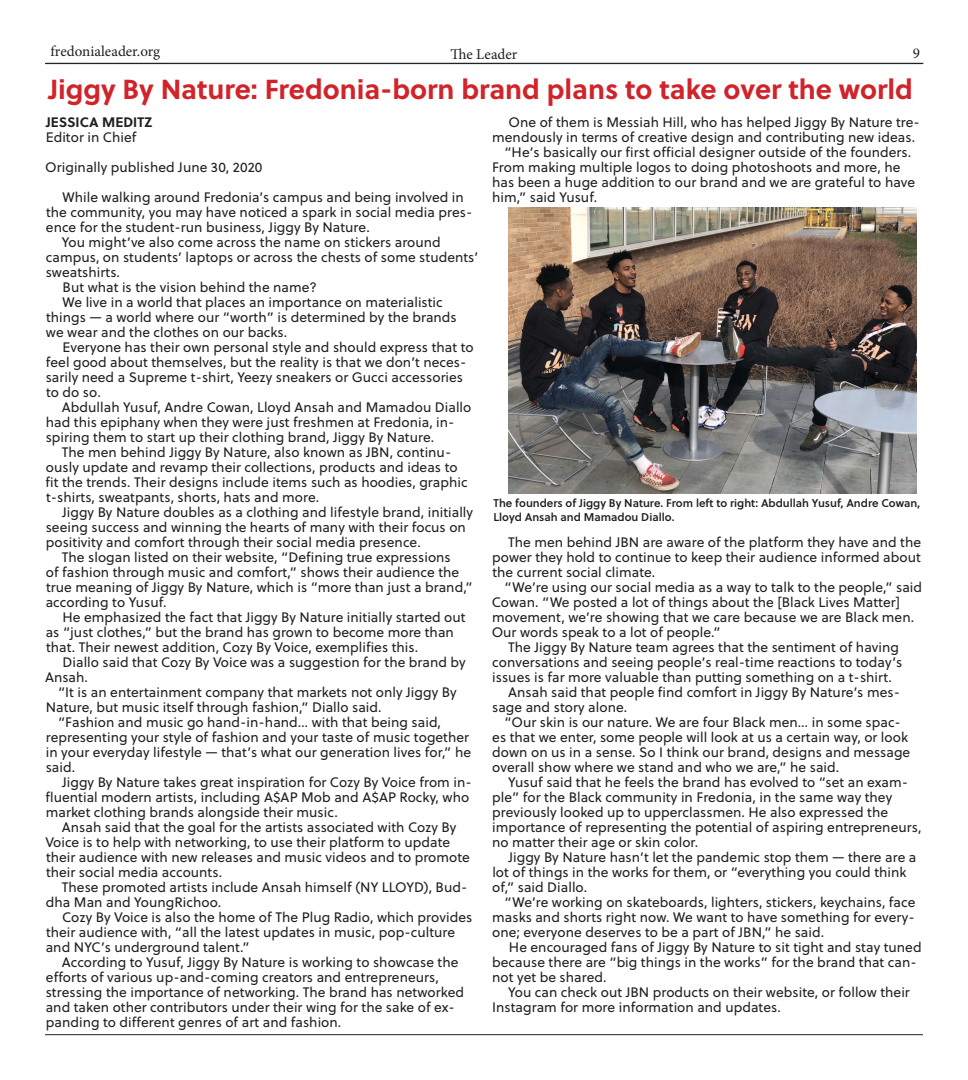
<style>
.page{position:relative;width:968px;height:1080px;background:#fff}
.page>*{position:absolute;margin:0;border:0;box-sizing:border-box;transform-origin:0 0}
.Headline{font:700 27.5px "Soleil";color:#d1232a}
.t1{font:15px "Minion Pro";color:#231f20}
.Byline_1{font:13.75px/15px "Soleil";letter-spacing:.005em;color:#231f20}
.Byline_1-2{font:700 13.75px "Soleil";letter-spacing:.005em;color:#231f20}
.Cutline{font:11.25px/13.5px "Soleil Sb";color:#231f20}
</style>
<div class="page">
<hr style="left:45px;top:1034px;width:877px;height:1px;background:#231f20">
<img style="left:509px;top:208px;width:407px;height:286px">
<hr style="left:45px;top:63px;width:877px;height:1px;background:#231f20">
<hr style="left:46px;top:63px;width:877px;height:1px;background:#231f20">
<p class="t1" style="left:50px;top:41px;width:111px">fredonialeader.org</p>
<p class="t1" style="left:450px;top:45px;width:68px">The Leader</p>
<p class="t1" style="left:912px;top:43px;width:9px">9</p>
<p class="Headline" style="left:49px;top:68px;width:865px">Jiggy By Nature: Fredonia-born brand plans to take over the world</p>
<p class="Byline_1-2" style="left:46px;top:111px;width:108px">JESSICA MEDITZ</p>
<p class="Byline_1" style="left:46px;top:129px;width:92px">Editor in Chief</p>
<p class="Byline_1" style="left:45px;top:159px;width:219px">Originally published June 30, 2020</p>
<p class="Byline_1" style="left:46px;top:189px;width:428px;text-indent:17px">While walking around Fredonia’s campus and being involved in the community, you may have noticed a spark in social media pres&shy;ence for the student-run business, Jiggy By Nature.</p>
<p class="Byline_1" style="left:46px;top:234px;width:434px;text-indent:16px">You might’ve also come across the name on stickers around campus, on students’ laptops or across the chests of some students’ sweatshirts.</p>
<p class="Byline_1" style="left:63px;top:279px;width:256px">But what is the vision behind the name?</p>
<p class="Byline_1" style="left:46px;top:294px;width:412px;text-indent:17px">We live in a world that places an importance on materialistic things — a world where our “worth” is determined by the brands we wear and the clothes on our backs.</p>
<p class="Byline_1" style="left:46px;top:339px;width:429px;text-indent:17px">Everyone has their own personal style and should express that to feel good about themselves, but the reality is that we don’t neces&shy;sarily need a Supreme t-shirt, Yeezy sneakers or Gucci accessories to do so.</p>
<p class="Byline_1" style="left:46px;top:399px;width:427px;text-indent:16px">Abdullah Yusuf, Andre Cowan, Lloyd Ansah and Mamadou Diallo had this epiphany when they were just freshmen at Fredonia, in&shy;spiring them to start up their clothing brand, Jiggy By Nature.</p>
<p class="Byline_1" style="left:46px;top:444px;width:423px;text-indent:16px">The men behind Jiggy By Nature, also known as JBN, continu&shy;ously update and revamp their collections, products and ideas to fit the trends. Their designs include items such as hoodies, graphic t-shirts, sweatpants, shorts, hats and more.</p>
<p class="Byline_1" style="left:46px;top:504px;width:429px;text-indent:16px">Jiggy By Nature doubles as a clothing and lifestyle brand, initially seeing success and winning the hearts of many with their focus on positivity and comfort through their social media presence.</p>
<p class="Byline_1" style="left:46px;top:549px;width:428px;text-indent:16px">The slogan listed on their website, “Defining true expressions<br>of fashion through music and comfort,” shows their audience the true meaning of Jiggy By Nature, which is “more than just a brand,” according to Yusuf.</p>
<p class="Byline_1" style="left:46px;top:609px;width:421px;text-indent:17px">He emphasized the fact that Jiggy By Nature initially started out as “just clothes,” but the brand has grown to become more than that. Their newest addition, Cozy By Voice, exemplifies this.</p>
<p class="Byline_1" style="left:45px;top:654px;width:422px;text-indent:18px">Diallo said that Cozy By Voice was a suggestion for the brand by<br>Ansah.</p>
<p class="Byline_1" style="left:46px;top:684px;width:412px;text-indent:12px">“It is an entertainment company that markets not only Jiggy By<br>Nature, but music itself through fashion,” Diallo said.</p>
<p class="Byline_1" style="left:46px;top:714px;width:427px;text-indent:12px">“Fashion and music go hand-in-hand… with that being said, representing your style of fashion and your taste of music together in your everyday lifestyle — that’s what our generation lives for,” he said.</p>
<p class="Byline_1" style="left:46px;top:774px;width:427px;text-indent:17px">Jiggy By Nature takes great inspiration for Cozy By Voice from in&shy;fluential modern artists, including A$AP Mob and A$AP Rocky, who market clothing brands alongside their music.</p>
<p class="Byline_1" style="left:45px;top:819px;width:426px;text-indent:17px">Ansah said that the goal for the artists associated with Cozy By Voice is to help with networking, to use their platform to update their audience with new releases and music videos and to promote their social media accounts.</p>
<p class="Byline_1" style="left:46px;top:879px;width:423px;text-indent:16px">These promoted artists include Ansah himself (NY LLOYD), Bud&shy;dha Man and YoungRichoo.</p>
<p class="Byline_1" style="left:46px;top:909px;width:428px;text-indent:16px">Cozy By Voice is also the home of The Plug Radio, which provides their audience with, “all the latest updates in music, pop-culture and NYC’s underground talent.”</p>
<p class="Byline_1" style="left:46px;top:954px;width:420px;text-indent:16px">According to Yusuf, Jiggy By Nature is working to showcase the efforts of various up-and-coming creators and entrepreneurs, stressing the importance of networking. The brand has networked and taken other contributors under their wing for the sake of ex&shy;panding to different genres of art and fashion.</p>
<p class="Byline_1" style="left:492px;top:114px;width:429px;text-indent:16px">One of them is Messiah Hill, who has helped Jiggy By Nature tre&shy;mendously in terms of creative design and contributing new ideas.</p>
<p class="Byline_1" style="left:492px;top:144px;width:424px;text-indent:12px">“He’s basically our first official designer outside of the founders.<br>From making multiple logos to doing photoshoots and more, he has been a huge addition to our brand and we are grateful to have him,” said Yusuf.</p>
<p class="Cutline" style="left:493px;top:496px;width:428px">The founders of Jiggy By Nature. From left to right: Abdullah Yusuf, Andre Cowan,<br>Lloyd Ansah and Mamadou Diallo.</p>
<p class="Byline_1" style="left:492px;top:534px;width:430px;text-align:justify;text-indent:16px">The men behind JBN are aware of the platform they have and the power they hold to continue to keep their audience informed about the current social climate.</p>
<p class="Byline_1" style="left:491px;top:579px;width:432px;text-indent:13px">“We’re using our social media as a way to talk to the people,” said Cowan. “We posted a lot of things about the [Black Lives Matter] movement, we’re showing that we care because we are Black men.<br>Our words speak to a lot of people.”</p>
<p class="Byline_1" style="left:492px;top:639px;width:411px;text-indent:16px">The Jiggy By Nature team agrees that the sentiment of having conversations and seeing people’s real-time reactions to today’s issues is far more valuable than putting something on a t-shirt.</p>
<p class="Byline_1" style="left:492px;top:684px;width:409px;text-indent:16px">Ansah said that people find comfort in Jiggy By Nature’s mes&shy;sage and story alone.</p>
<p class="Byline_1" style="left:492px;top:714px;width:419px;text-indent:12px">“Our skin is our nature. We are four Black men… in some spac&shy;es that we enter, some people will look at us a certain way, or look down on us in a sense. So I think our brand, designs and message overall show where we stand and who we are,” he said.</p>
<p class="Byline_1" style="left:492px;top:774px;width:431px;text-indent:16px">Yusuf said that he feels the brand has evolved to “set an exam&shy;ple” for the Black community in Fredonia, in the same way they previously looked up to upperclassmen. He also expressed the importance of representing the potential of aspiring entrepreneurs, no matter their age or skin color.</p>
<p class="Byline_1" style="left:492px;top:849px;width:425px;text-indent:16px">Jiggy By Nature hasn’t let the pandemic stop them — there are a lot of things in the works for them, or “everything you could think of,” said Diallo.</p>
<p class="Byline_1" style="left:492px;top:894px;width:425px;text-align:justify;text-indent:12px">“We’re working on skateboards, lighters, stickers, keychains, face masks and shorts right now. We want to have something for every&shy;one; everyone deserves to be a part of JBN,” he said.</p>
<p class="Byline_1" style="left:492px;top:939px;width:431px;text-indent:17px">He encouraged fans of Jiggy By Nature to sit tight and stay tuned because there are “big things in the works” for the brand that can&shy;not yet be shared.</p>
<p class="Byline_1" style="left:492px;top:984px;width:419px;text-indent:16px">You can check out JBN products on their website, or follow their<br>Instagram for more information and updates.</p>
</div>
